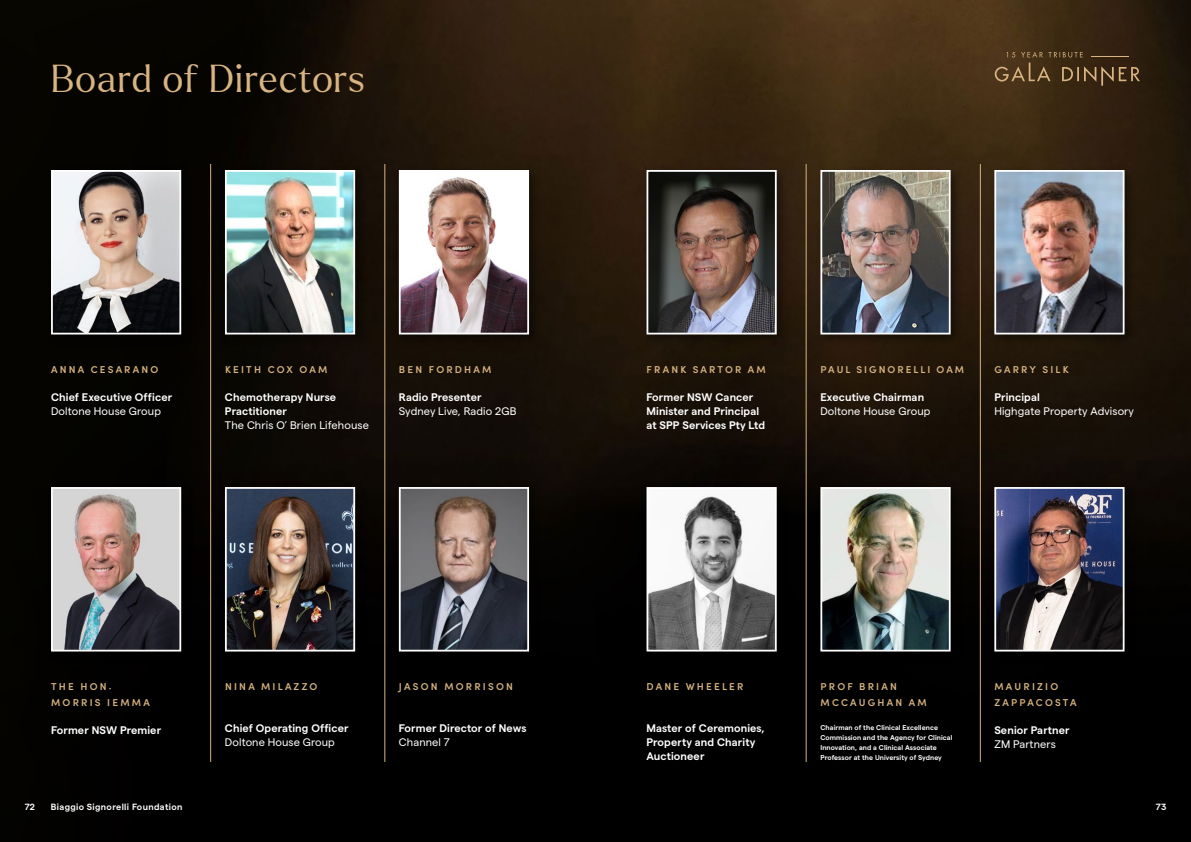
<style>
.page{position:relative;width:1191px;height:842px;background:#fff}
.page>*{position:absolute;margin:0;border:0;box-sizing:border-box;transform-origin:0 0}
.t1{font:300 38px "Larken";letter-spacing:.03em;color:#d8b482}
.t2{font:600 11px/14px "Matter";letter-spacing:.01em;color:#fff}
.t3{font:11px "Matter";letter-spacing:.01em;color:#fff}
.t4{font:600 10px/16px "Sofia Pro";letter-spacing:.22em;color:#d8b482}
.t5{font:600 10px "Sofia Pro";letter-spacing:.2em;color:#d8b482}
.t6{font:600 9px "Matter";letter-spacing:.04em;color:#fff}
.t7{font:600 7px/10px "Matter";letter-spacing:.01em;color:#fff}
</style>
<div class="page">
<img style="left:0;top:0;width:1191px;height:842px">
<svg style="left:994px;top:52px;width:146px;height:34px"></svg>
<hr style="left:1091px;top:57px;width:37px;height:1px;background:#d8b482">
<div style="left:46px;top:165px;width:147px;height:181px;background:#000"></div>
<svg style="left:51px;top:170px;width:131px;height:165px"></svg>
<div style="left:641px;top:165px;width:147px;height:181px;background:#000;opacity:.45"></div>
<svg style="left:645px;top:169px;width:132px;height:166px"></svg>
<div style="left:46px;top:482px;width:147px;height:181px;background:#000"></div>
<img style="left:51px;top:487px;width:131px;height:165px">
<div style="left:641px;top:482px;width:147px;height:181px;background:#000"></div>
<svg style="left:646px;top:487px;width:131px;height:165px"></svg>
<div style="left:220px;top:165px;width:147px;height:181px;background:#0e0904"></div>
<img style="left:225px;top:169px;width:131px;height:166px">
<div style="left:815px;top:165px;width:147px;height:181px;background:#000;opacity:.45"></div>
<img style="left:819px;top:169px;width:132px;height:166px">
<div style="left:220px;top:482px;width:147px;height:181px;background:#000"></div>
<img style="left:224px;top:486px;width:132px;height:166px">
<div style="left:815px;top:482px;width:147px;height:181px;background:#000"></div>
<img style="left:819px;top:486px;width:132px;height:166px">
<div style="left:394px;top:165px;width:147px;height:181px;background:#000;opacity:.45"></div>
<img style="left:398px;top:169px;width:132px;height:166px">
<div style="left:989px;top:165px;width:147px;height:181px;background:#000;opacity:.45"></div>
<img style="left:993px;top:169px;width:132px;height:166px">
<div style="left:394px;top:482px;width:147px;height:181px;background:#000"></div>
<svg style="left:398px;top:486px;width:132px;height:166px"></svg>
<div style="left:989px;top:482px;width:147px;height:181px;background:#000"></div>
<img style="left:993px;top:486px;width:132px;height:166px">
<hr style="left:210px;top:164px;width:1px;height:598px;background:#d8b482">
<hr style="left:806px;top:164px;width:1px;height:598px;background:#d8b482">
<hr style="left:385px;top:164px;width:1px;height:598px;background:#d8b482">
<hr style="left:980px;top:164px;width:1px;height:598px;background:#d8b482">
<h1 class="t1" style="left:51px;top:53px;width:315px">Board of Directors</h1>
<p class="t4" style="left:51px;top:361px;width:109px">ANNA CESARANO</p>
<p class="t2" style="left:51px;top:389px;width:123px">Chief Executive Officer</p>
<p class="t3" style="left:51px;top:403px;width:111px">Doltone House Group</p>
<p class="t4" style="left:225px;top:361px;width:104px">KEITH COX OAM</p>
<p class="t2" style="left:225px;top:389px;width:113px">Chemotherapy Nurse<br>Practitioner</p>
<p class="t3" style="left:225px;top:417px;width:145px">The Chris O’ Brien Lifehouse</p>
<p class="t4" style="left:399px;top:361px;width:94px">BEN FORDHAM</p>
<p class="t2" style="left:399px;top:389px;width:84px">Radio Presenter</p>
<p class="t3" style="left:399px;top:403px;width:119px">Sydney Live, Radio 2GB</p>
<p class="t4" style="left:51px;top:678px;width:100px">THE HON.<br>MORRIS IEMMA</p>
<p class="t2" style="left:51px;top:722px;width:112px">Former NSW Premier</p>
<p class="t4" style="left:225px;top:678px;width:94px">NINA MILAZZO</p>
<p class="t2" style="left:225px;top:720px;width:125px">Chief Operating Officer</p>
<p class="t3" style="left:225px;top:734px;width:111px">Doltone House Group</p>
<p class="t4" style="left:399px;top:678px;width:115px">JASON MORRISON</p>
<p class="t2" style="left:399px;top:720px;width:129px">Former Director of News</p>
<p class="t3" style="left:399px;top:734px;width:53px">Channel 7</p>
<p class="t4" style="left:646px;top:361px;width:121px">FRANK SARTOR AM</p>
<p class="t2" style="left:646px;top:389px;width:120px">Former NSW Cancer<br>Minister and Principal at SPP Services Pty Ltd</p>
<p class="t5" style="left:820px;top:362px;width:145px">PAUL SIGNORELLI OAM</p>
<p class="t2" style="left:820px;top:389px;width:105px">Executive Chairman</p>
<p class="t3" style="left:820px;top:403px;width:111px">Doltone House Group</p>
<p class="t4" style="left:994px;top:361px;width:76px">GARRY SILK</p>
<p class="t2" style="left:994px;top:389px;width:47px">Principal</p>
<p class="t3" style="left:994px;top:403px;width:141px">Highgate Property Advisory</p>
<p class="t4" style="left:646px;top:678px;width:98px">DANE WHEELER</p>
<p class="t2" style="left:646px;top:720px;width:120px">Master of Ceremonies,<br>Property and Charity<br>Auctioneer</p>
<p class="t4" style="left:820px;top:678px;width:108px">PROF BRIAN<br>MCCAUGHAN AM</p>
<p class="t7" style="left:820px;top:722px;width:133px">Chairman of the Clinical Excellence Commission and the Agency for Clinical Innovation, and a Clinical Associate Professor at the University of Sydney</p>
<p class="t4" style="left:994px;top:678px;width:84px">MAURIZIO<br>ZAPPACOSTA</p>
<p class="t2" style="left:994px;top:722px;width:77px">Senior Partner</p>
<p class="t3" style="left:994px;top:736px;width:63px">ZM Partners</p>
<p class="t6" style="left:25px;top:800px;width:12px">72</p>
<p class="t6" style="left:51px;top:800px;width:133px">Biaggio Signorelli Foundation</p>
<p class="t6" style="left:1155px;top:800px;width:12px">73</p>
</div>
